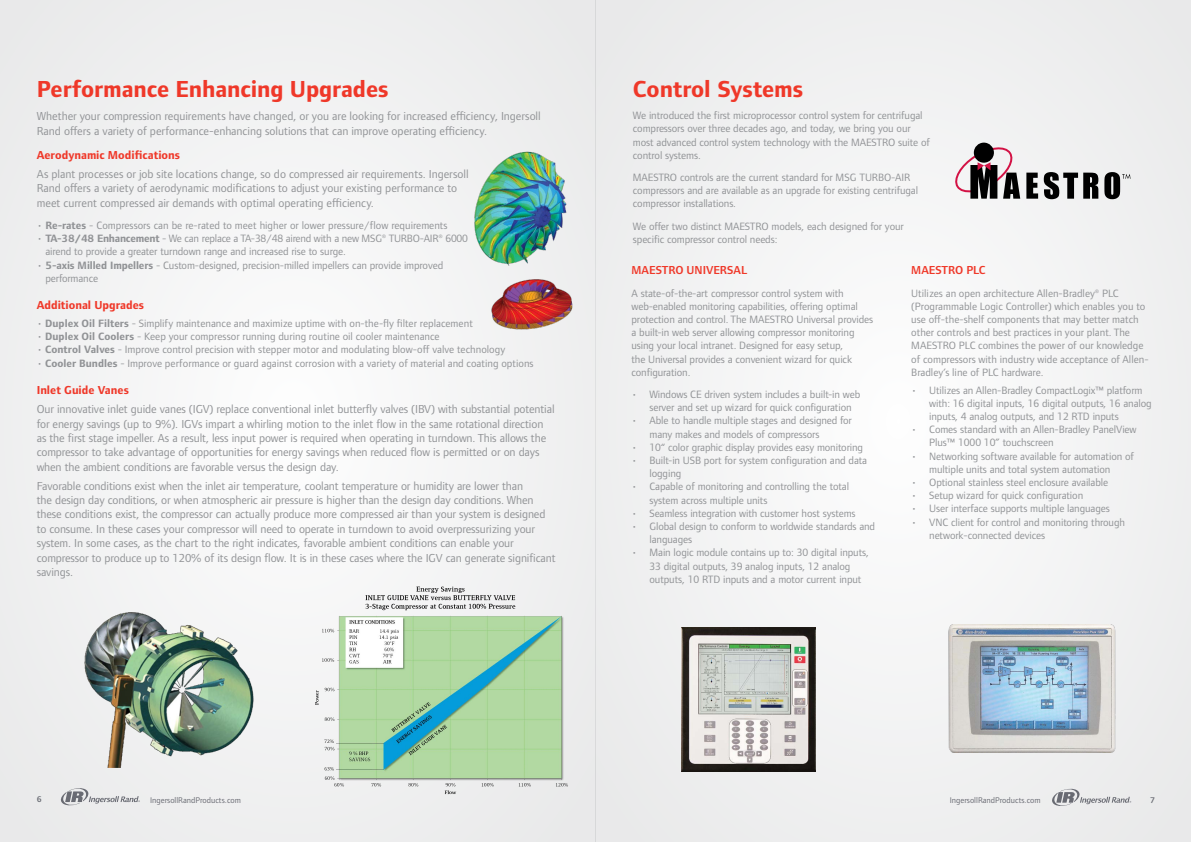
<style>
.page{position:relative;width:1191px;height:842px;background:#fff}
.page>*{position:absolute;margin:0;border:0;box-sizing:border-box;transform-origin:0 0}
.t1{font:700 24px "Foundry Form Sans";letter-spacing:-.005em;color:#ef3829}
.t2{font:12px/14.4px "Foundry Form Sans";letter-spacing:-.01em;color:#919396}
.t3{font:700 12px "Foundry Form Sans";color:#ef3829}
.t4{font:600 12px "Foundry Form Sans";color:#ef3829}
.t5{font:11px/13.2px "Foundry Form Sans";letter-spacing:-.01em;color:#919396}
.t6{font:8.5px "Foundry Form Sans";color:#696b73}
.t7{font:600 8.5px "Foundry Form Sans";color:#696b73}
.s1{font-weight:700}
</style>
<div class="page">
<div style="left:0;top:0;width:595px;height:842px;background:#f2f2f2"></div>
<div style="left:595px;top:0;width:596px;height:842px;background:#f1f1f2"></div>
<svg style="left:60px;top:788px;width:80px;height:18px"></svg>
<svg style="left:1052px;top:788px;width:79px;height:18px"></svg>
<img style="left:315px;top:586px;width:254px;height:209px">
<img style="left:84px;top:612px;width:170px;height:156px">
<img style="left:474px;top:151px;width:93px;height:114px">
<img style="left:491px;top:279px;width:82px;height:51px">
<img style="left:948px;top:624px;width:168px;height:128px">
<div style="left:973px;top:143px;width:21px;height:20px;background:#000;border-radius:50%"></div>
<svg style="left:955px;top:144px;width:65px;height:55px"></svg>
<svg style="left:1026px;top:172px;width:72px;height:27px"></svg>
<svg style="left:1104px;top:172px;width:26px;height:27px"></svg>
<img style="left:681px;top:628px;width:134px;height:143px">
<h1 class="t1" style="left:37px;top:75px;width:353px">Performance Enhancing Upgrades</h1>
<p class="t2" style="left:37px;top:109px;width:505px">Whether your compression requirements have changed, or you are looking for increased efficiency, Ingersoll<br>Rand offers a variety of performance-enhancing solutions that can improve operating efficiency.</p>
<p class="t3" style="left:37px;top:148px;width:145px">Aerodynamic Modifications</p>
<p class="t2" style="left:37px;top:167px;width:433px">As plant processes or job site locations change, so do compressed air requirements. Ingersoll<br>Rand offers a variety of aerodynamic modifications to adjust your existing performance to meet current compressed air demands with optimal operating efficiency.</p>
<p class="t5" style="left:37px;top:219px;width:412px">• <span class="s1">Re-rates</span> - Compressors can be re-rated to meet higher or lower pressure/flow requirements</p>
<p class="t5" style="left:45px;top:232px;width:424px;text-indent:-9px">• <span class="s1">TA-38/48 Enhancement</span> - We can replace a TA-38/48 airend with a new MSG® TURBO-AIR® 6000 airend to provide a greater turndown range and increased rise to surge.</p>
<p class="t5" style="left:45px;top:258px;width:399px;text-indent:-9px">• <span class="s1">5-axis Milled Impellers</span> - Custom-designed, precision-milled impellers can provide improved performance</p>
<p class="t3" style="left:37px;top:298px;width:109px">Additional Upgrades</p>
<p class="t5" style="left:37px;top:317px;width:438px">• <span class="s1">Duplex Oil Filters</span> - Simplify maintenance and maximize uptime with on-the-fly filter replacement</p>
<p class="t5" style="left:37px;top:330px;width:404px">• <span class="s1">Duplex Oil Coolers</span> - Keep your compressor running during routine oil cooler maintenance</p>
<p class="t5" style="left:37px;top:343px;width:470px">• <span class="s1">Control Valves</span> - Improve control precision with stepper motor and modulating blow-off valve technology</p>
<p class="t5" style="left:37px;top:356px;width:498px">• <span class="s1">Cooler Bundles</span> - Improve performance or guard against corrosion with a variety of material and coating options</p>
<p class="t3" style="left:37px;top:383px;width:94px">Inlet Guide Vanes</p>
<p class="t2" style="left:37px;top:402px;width:519px">Our innovative inlet guide vanes (IGV) replace conventional inlet butterfly valves (IBV) with substantial potential for energy savings (up to 9%). IGVs impart a whirling motion to the inlet flow in the same rotational direction as the first stage impeller. As a result, less input power is required when operating in turndown. This allows the compressor to take advantage of opportunities for energy savings when reduced flow is permitted or on days when the ambient conditions are favorable versus the design day.</p>
<p class="t2" style="left:37px;top:478px;width:520px">Favorable conditions exist when the inlet air temperature, coolant temperature or humidity are lower than<br>the design day conditions, or when atmospheric air pressure is higher than the design day conditions. When these conditions exist, the compressor can actually produce more compressed air than your system is designed to consume. In these cases your compressor will need to operate in turndown to avoid overpressurizing your system. In some cases, as the chart to the right indicates, favorable ambient conditions can enable your compressor to produce up to 120% of its design flow. It is in these cases where the IGV can generate significant savings.</p>
<h1 class="t1" style="left:633px;top:75px;width:172px">Control Systems</h1>
<p class="t5" style="left:633px;top:109px;width:298px">We introduced the first microprocessor control system for centrifugal compressors over three decades ago, and today, we bring you our most advanced control system technology with the MAESTRO suite of control systems.</p>
<p class="t5" style="left:633px;top:171px;width:287px">MAESTRO controls are the current standard for MSG TURBO-AIR compressors and are available as an upgrade for existing centrifugal compressor installations.</p>
<p class="t5" style="left:633px;top:219px;width:272px">We offer two distinct MAESTRO models, each designed for your specific compressor control needs:</p>
<p class="t4" style="left:631px;top:263px;width:117px">MAESTRO UNIVERSAL</p>
<p class="t5" style="left:631px;top:286px;width:243px">A state-of-the-art compressor control system with web-enabled monitoring capabilities, offering optimal protection and control. The MAESTRO Universal provides a built-in web server allowing compressor monitoring using your local intranet. Designed for easy setup,<br>the Universal provides a convenient wizard for quick configuration.</p>
<p class="t5" style="left:649px;top:388px;width:212px;text-indent:-18px">• Windows CE driven system includes a built-in web server and set up wizard for quick configuration</p>
<p class="t5" style="left:649px;top:414px;width:204px;text-indent:-18px">• Able to handle multiple stages and designed for many makes and models of compressors</p>
<p class="t5" style="left:631px;top:441px;width:233px">• 10“ color graphic display provides easy monitoring</p>
<p class="t5" style="left:649px;top:454px;width:219px;text-indent:-18px">• Built-in USB port for system configuration and data logging</p>
<p class="t5" style="left:649px;top:480px;width:201px;text-indent:-18px">• Capable of monitoring and controlling the total system across multiple units</p>
<p class="t5" style="left:631px;top:507px;width:226px">• Seamless integration with customer host systems</p>
<p class="t5" style="left:649px;top:520px;width:227px;text-indent:-18px">• Global design to conform to worldwide standards and languages</p>
<p class="t5" style="left:649px;top:546px;width:221px;text-indent:-18px">• Main logic module contains up to: 30 digital inputs,<br>33 digital outputs, 39 analog inputs, 12 analog outputs, 10 RTD inputs and a motor current input</p>
<p class="t4" style="left:911px;top:263px;width:76px">MAESTRO PLC</p>
<p class="t5" style="left:911px;top:286px;width:239px">Utilizes an open architecture Allen-Bradley® PLC (Programmable Logic Controller) which enables you to use off-the-shelf components that may better match other controls and best practices in your plant. The MAESTRO PLC combines the power of our knowledge of compressors with industry wide acceptance of Allen-Bradley’s line of PLC hardware.</p>
<p class="t5" style="left:929px;top:383px;width:224px;text-indent:-18px">• Utilizes an Allen-Bradley CompactLogix™ platform with: 16 digital inputs, 16 digital outputs, 16 analog inputs, 4 analog outputs, and 12 RTD inputs</p>
<p class="t5" style="left:929px;top:423px;width:209px;text-indent:-18px">• Comes standard with an Allen-Bradley PanelView<br>Plus™ 1000 10” touchscreen</p>
<p class="t5" style="left:911px;top:449px;width:224px;text-align:center">• Networking software available for automation of multiple units and total system automation</p>
<p class="t5" style="left:911px;top:476px;width:198px">• Optional stainless steel enclosure available</p>
<p class="t5" style="left:911px;top:489px;width:173px">• Setup wizard for quick configuration</p>
<p class="t5" style="left:911px;top:502px;width:200px">• User interface supports multiple languages</p>
<p class="t5" style="left:929px;top:515px;width:197px;text-indent:-18px">• VNC client for control and monitoring through network-connected devices</p>
<p class="t7" style="left:37px;top:795px;width:6px">6</p>
<p class="t6" style="left:150px;top:795px;width:92px">IngersollRandProducts.com</p>
<p class="t6" style="left:949px;top:795px;width:92px">IngersollRandProducts.com</p>
<p class="t7" style="left:1150px;top:795px;width:6px">7</p>
</div>
